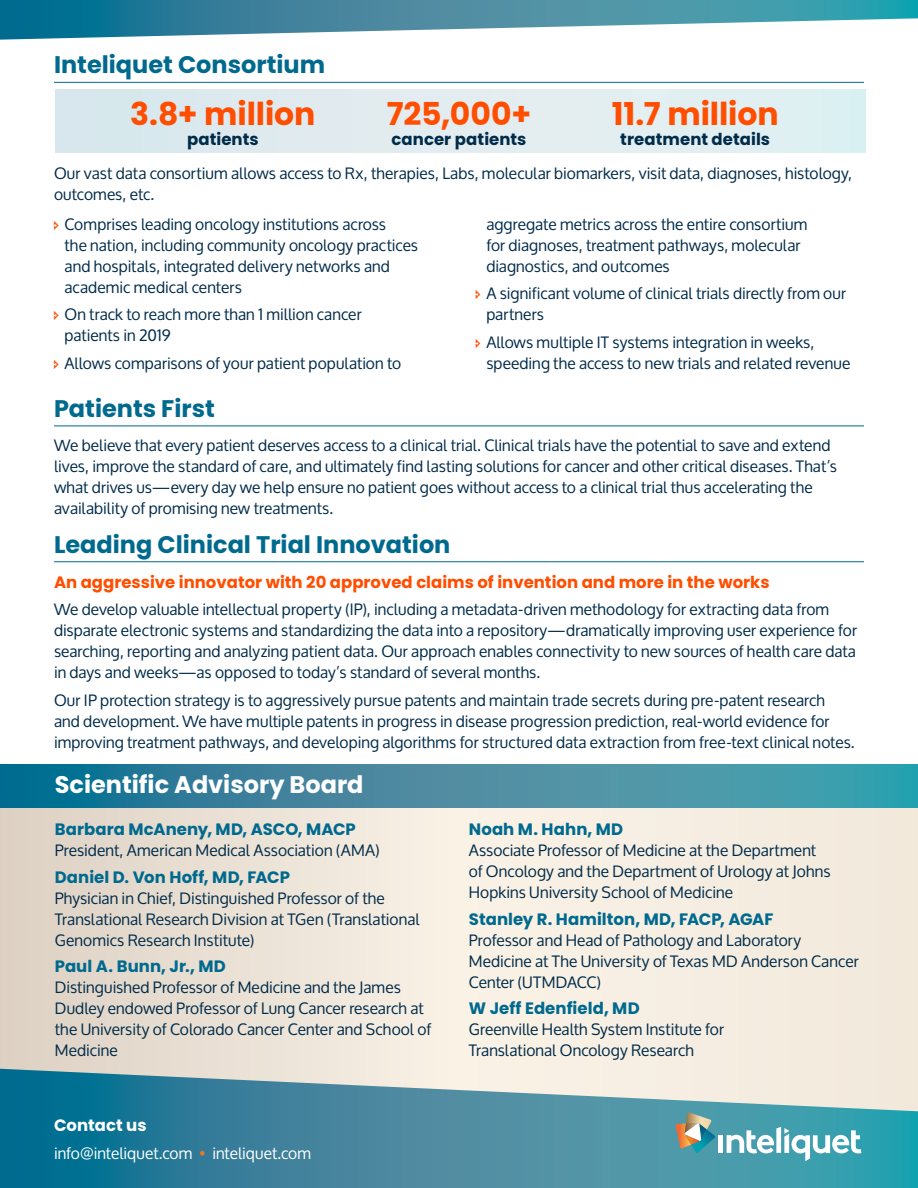
<style>
.page{position:relative;width:918px;height:1188px;background:#fff}
.page>*{position:absolute;margin:0;border:0;box-sizing:border-box;transform-origin:0 0}
.HIGHLIGHT_HEAD{font:700 31.5px "Poppins";letter-spacing:-.005em;color:#ff4e00}
.t1{font:700 24px "Poppins";color:#00698e}
.t2{font:700 24px "Poppins";color:#fff}
.new_hires_name{font:700 16.5px "Poppins";letter-spacing:.005em;color:#00698e}
.Sub_Head_2{font:700 16.5px "Poppins";color:#ff4e00}
.Highlight_text{font:700 16.5px "Poppins";letter-spacing:.005em;color:#002b49}
.Sub_Head_2-2{font:700 16.5px "Poppins";color:#fff}
.Body_Copy{font:15.75px/21px "Oxygen";letter-spacing:.005em;color:#002b49}
.Body_Copy-2{font:15.75px "Oxygen";letter-spacing:.005em;color:#fff}
.s1{color:#ec7624}
</style>
<div class="page">
<div style="left:0;top:806px;width:918px;height:319px;background:linear-gradient(to right,#e5dbce,#fbf4e7)"></div>
<div style="left:56px;top:90px;width:810px;height:63px;background:#e1edf0"></div>
<hr style="left:54px;top:82px;width:810px;height:1px;background:#00698e">
<hr style="left:54px;top:426px;width:810px;height:1px;background:#00698e">
<hr style="left:54px;top:561px;width:810px;height:1px;background:#00698e">
<svg style="left:0;top:764px;width:918px;height:43px;background:#3b8aa1"></svg>
<svg style="left:0;top:0;width:918px;height:40px"></svg>
<svg style="left:0;top:1069px;width:918px;height:119px;background:#5a99ab"></svg>
<svg style="left:727px;top:1127px;width:134px;height:34px"></svg>
<div style="left:718px;top:1135px;width:5px;height:18px;background:#fff"></div>
<svg style="left:675px;top:1112px;width:40px;height:41px;background:#829f96"></svg>
<p class="t1" style="left:54px;top:51px;width:273px">Inteliquet Consortium</p>
<p class="HIGHLIGHT_HEAD" style="left:130px;top:96px;width:187px">3.8+ million</p>
<p class="Highlight_text" style="left:187px;top:129px;width:73px">patients</p>
<p class="HIGHLIGHT_HEAD" style="left:612px;top:96px;width:168px">11.7 million</p>
<p class="Highlight_text" style="left:620px;top:129px;width:151px">treatment details</p>
<p class="Body_Copy" style="left:54px;top:163px;width:800px">Our vast data consortium allows access to Rx, therapies, Labs, molecular biomarkers, visit data, diagnoses, histology, outcomes, etc.</p>
<p class="Body_Copy" style="left:64px;top:214px;width:355px">Comprises leading oncology institutions across<br>the nation, including community oncology practices and hospitals, integrated delivery networks and academic medical centers</p>
<p class="Body_Copy" style="left:64px;top:304px;width:299px">On track to reach more than 1 million cancer patients in 2019</p>
<p class="Body_Copy" style="left:64px;top:353px;width:338px">Allows comparisons of your patient population to</p>
<p class="HIGHLIGHT_HEAD" style="left:387px;top:96px;width:146px">725,000+</p>
<p class="Highlight_text" style="left:392px;top:129px;width:136px">cancer patients</p>
<p class="Body_Copy" style="left:486px;top:214px;width:323px">aggregate metrics across the entire consortium for diagnoses, treatment pathways, molecular diagnostics, and outcomes</p>
<p class="Body_Copy" style="left:486px;top:283px;width:361px">A significant volume of clinical trials directly from our partners</p>
<p class="Body_Copy" style="left:486px;top:332px;width:366px">Allows multiple IT systems integration in weeks, speeding the access to new trials and related revenue</p>
<p class="t1" style="left:54px;top:394px;width:162px">Patients First</p>
<p class="Body_Copy" style="left:54px;top:435px;width:785px">We believe that every patient deserves access to a clinical trial. Clinical trials have the potential to save and extend lives, improve the standard of care, and ultimately find lasting solutions for cancer and other critical diseases. That’s what drives us—every day we help ensure no patient goes without access to a clinical trial thus accelerating the availability of promising new treatments.</p>
<p class="t1" style="left:54px;top:530px;width:398px">Leading Clinical Trial Innovation</p>
<p class="Sub_Head_2" style="left:54px;top:572px;width:717px">An aggressive innovator with 20 approved claims of invention and more in the works</p>
<p class="Body_Copy" style="left:54px;top:600px;width:805px">We develop valuable intellectual property (IP), including a metadata-driven methodology for extracting data from disparate electronic systems and standardizing the data into a repository—dramatically improving user experience for searching, reporting and analyzing patient data. Our approach enables connectivity to new sources of health care data in days and weeks—as opposed to today’s standard of several months.</p>
<p class="Body_Copy" style="left:54px;top:690px;width:802px">Our IP protection strategy is to aggressively pursue patents and maintain trade secrets during pre-patent research and development. We have multiple patents in progress in disease progression prediction, real-world evidence for improving treatment pathways, and developing algorithms for structured data extraction from free-text clinical notes.</p>
<p class="t2" style="left:55px;top:771px;width:310px">Scientific Advisory Board</p>
<p class="new_hires_name" style="left:55px;top:820px;width:303px">Barbara McAneny, MD, ASCO, MACP</p>
<p class="Body_Copy" style="left:55px;top:840px;width:327px">President, American Medical Association (AMA)</p>
<p class="new_hires_name" style="left:55px;top:867px;width:237px">Daniel D. Von Hoff, MD, FACP</p>
<p class="Body_Copy" style="left:55px;top:888px;width:366px">Physician in Chief, Distinguished Professor of the<br>Translational Research Division at TGen (Translational<br>Genomics Research Institute)</p>
<p class="new_hires_name" style="left:55px;top:957px;width:172px">Paul A. Bunn, Jr., MD</p>
<p class="Body_Copy" style="left:55px;top:977px;width:378px">Distinguished Professor of Medicine and the James Dudley endowed Professor of Lung Cancer research at the University of Colorado Cancer Center and School of Medicine</p>
<p class="new_hires_name" style="left:469px;top:820px;width:156px">Noah M. Hahn, MD</p>
<p class="Body_Copy" style="left:469px;top:840px;width:363px">Associate Professor of Medicine at the Department of Oncology and the Department of Urology at Johns<br>Hopkins University School of Medicine</p>
<p class="new_hires_name" style="left:469px;top:909px;width:306px">Stanley R. Hamilton, MD, FACP, AGAF</p>
<p class="Body_Copy" style="left:469px;top:930px;width:391px">Professor and Head of Pathology and Laboratory<br>Medicine at The University of Texas MD Anderson Cancer<br>Center (UTMDACC)</p>
<p class="new_hires_name" style="left:469px;top:999px;width:172px">W Jeff Edenfield, MD</p>
<p class="Body_Copy" style="left:469px;top:1019px;width:257px">Greenville Health System Institute for<br>Translational Oncology Research</p>
<p class="Sub_Head_2-2" style="left:54px;top:1115px;width:94px">Contact us</p>
<p class="Body_Copy-2" style="left:54px;top:1144px;width:259px">info@inteliquet.com <span class="s1">•</span> inteliquet.com</p>
</div>
